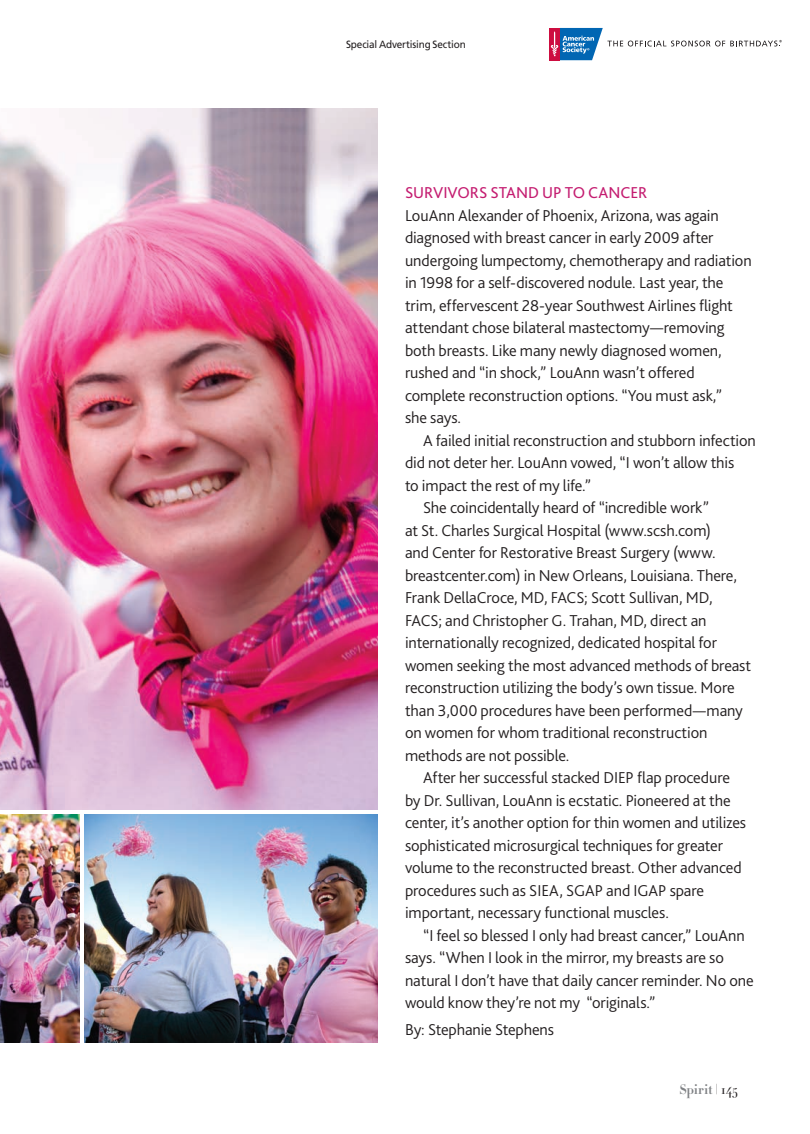
<style>
.page{position:relative;width:810px;height:1134px;background:#fff}
.page>*{position:absolute;margin:0;border:0;box-sizing:border-box;transform-origin:0 0}
.t1{font:300 16.5px "Bliss 2";letter-spacing:-.005em;color:#231f20}
.t2{font:16.5px "Bliss 2";color:#c41c70}
.t3{font:13.5px "Didot HTF B06 Bold";letter-spacing:-.005em;color:#808285}
.t4{font:10.5px "Frutiger";letter-spacing:-.015em;color:#231f20;scale:.95 1}
.s1{font-family:"Didot HTF L11 Light";color:#231f20}
</style>
<div class="page">
<img style="left:0;top:108px;width:378px;height:702px">
<img style="left:85px;top:815px;width:293px;height:227px">
<img style="left:0;top:814px;width:80px;height:228px">
<div style="left:549px;top:28px;width:11px;height:32px;background:#cd0d40"></div>
<svg style="left:551px;top:28px;width:231px;height:32px"></svg>
<p class="t4" style="left:346px;top:40px;width:128px">Special Advertising Section</p>
<p class="t2" style="left:405px;top:186px;width:244px">SURVIVORS STAND UP TO CANCER</p>
<p class="t1" style="left:405px;top:209px;width:315px">LouAnn Alexander of Phoenix, Arizona, was again</p>
<p class="t1" style="left:405px;top:231px;width:310px">diagnosed with breast cancer in early 2009 after</p>
<p class="t1" style="left:405px;top:254px;width:348px">undergoing lumpectomy, chemotherapy and radiation</p>
<p class="t1" style="left:405px;top:276px;width:320px">in 1998 for a self-discovered nodule. Last year, the</p>
<p class="t1" style="left:405px;top:299px;width:329px">trim, effervescent 28-year Southwest Airlines flight</p>
<p class="t1" style="left:405px;top:321px;width:321px">attendant chose bilateral mastectomy—removing</p>
<p class="t1" style="left:405px;top:344px;width:318px">both breasts. Like many newly diagnosed women,</p>
<p class="t1" style="left:405px;top:366px;width:291px">rushed and “in shock,” LouAnn wasn’t offered</p>
<p class="t1" style="left:405px;top:389px;width:319px">complete reconstruction options. “You must ask,”</p>
<p class="t1" style="left:405px;top:411px;width:58px">she says.</p>
<p class="t1" style="left:423px;top:434px;width:334px">A failed initial reconstruction and stubborn infection</p>
<p class="t1" style="left:405px;top:456px;width:331px">did not deter her. LouAnn vowed, “I won’t allow this</p>
<p class="t1" style="left:405px;top:479px;width:188px">to impact the rest of my life.”</p>
<p class="t1" style="left:423px;top:501px;width:288px">She coincidentally heard of “incredible work”</p>
<p class="t1" style="left:405px;top:524px;width:308px">at St. Charles Surgical Hospital (www.scsh.com)</p>
<p class="t1" style="left:405px;top:546px;width:312px">and Center for Restorative Breast Surgery (www.</p>
<p class="t1" style="left:405px;top:569px;width:333px">breastcenter.com) in New Orleans, Louisiana. There,</p>
<p class="t1" style="left:405px;top:591px;width:309px">Frank DellaCroce, MD, FACS; Scott Sullivan, MD,</p>
<p class="t1" style="left:405px;top:614px;width:303px">FACS; and Christopher G. Trahan, MD, direct an</p>
<p class="t1" style="left:405px;top:636px;width:313px">internationally recognized, dedicated hospital for</p>
<p class="t1" style="left:405px;top:659px;width:348px">women seeking the most advanced methods of breast</p>
<p class="t1" style="left:405px;top:681px;width:331px">reconstruction utilizing the body’s own tissue. More</p>
<p class="t1" style="left:405px;top:704px;width:340px">than 3,000 procedures have been performed—many</p>
<p class="t1" style="left:405px;top:726px;width:304px">on women for whom traditional reconstruction</p>
<p class="t1" style="left:405px;top:749px;width:166px">methods are not possible.</p>
<p class="t1" style="left:423px;top:771px;width:309px">After her successful stacked DIEP flap procedure</p>
<p class="t1" style="left:405px;top:794px;width:327px">by Dr. Sullivan, LouAnn is ecstatic. Pioneered at the</p>
<p class="t1" style="left:405px;top:816px;width:343px">center, it’s another option for thin women and utilizes</p>
<p class="t1" style="left:405px;top:839px;width:320px">sophisticated microsurgical techniques for greater</p>
<p class="t1" style="left:405px;top:861px;width:338px">volume to the reconstructed breast. Other advanced</p>
<p class="t1" style="left:405px;top:884px;width:301px">procedures such as SIEA, SGAP and IGAP spare</p>
<p class="t1" style="left:405px;top:906px;width:265px">important, necessary functional muscles.</p>
<p class="t1" style="left:423px;top:929px;width:323px">“I feel so blessed I only had breast cancer,” LouAnn</p>
<p class="t1" style="left:405px;top:951px;width:320px">says. “When I look in the mirror, my breasts are so</p>
<p class="t1" style="left:405px;top:974px;width:350px">natural I don’t have that daily cancer reminder. No one</p>
<p class="t1" style="left:405px;top:996px;width:252px">would know they’re not my “originals.”</p>
<p class="t1" style="left:405px;top:1023px;width:151px">By: Stephanie Stephens</p>
<p class="t3" style="left:679px;top:1084px;width:60px">Spirit <span class="s1">| 145</span></p>
</div>
